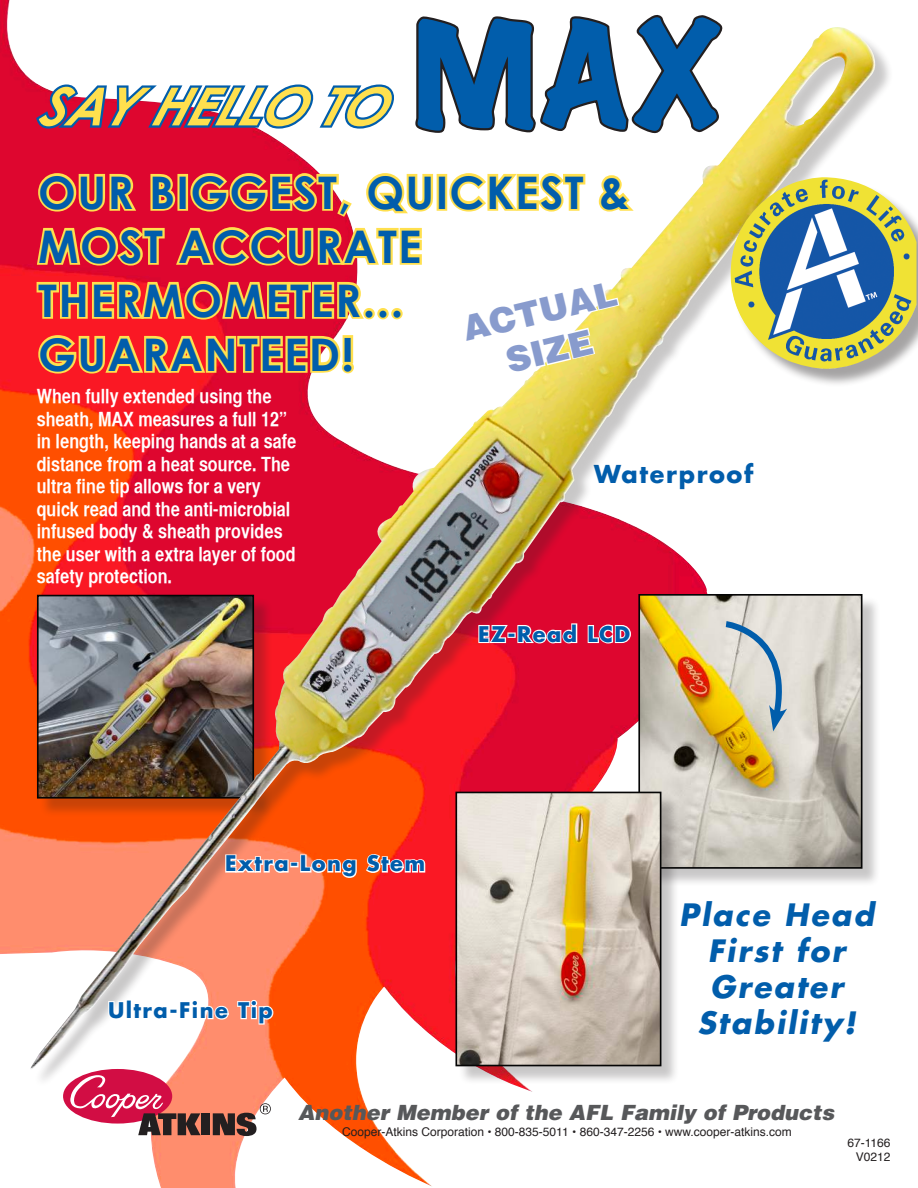
<style>
.page{position:relative;width:918px;height:1188px;background:#fff}
.page>*{position:absolute;margin:0;border:0;box-sizing:border-box;transform-origin:0 0}
.t1{font:expanded 130.5px "Marker Felt";color:#015dab}
.t2{font:italic 700 52.5px "Century Gothic";color:#ffe04e}
.t3{font:700 45px/54px "Century Gothic";letter-spacing:.03em;color:#015dab}
.t4{font:900 34.5px/41.4px "Helvetica";color:#889bcd;text-align:center}
.t5{font:italic 700 30px/36px "Futura";letter-spacing:.07em;color:#015dab;text-align:center}
.t6{font:700 24px "Futura";letter-spacing:.07em;color:#015dab}
.t7{font:italic 900 21px "Helvetica";color:#57585a}
.t8{font:700 21px "Futura";letter-spacing:.07em;color:#015dab}
.t9{font:19.65px/22.5px "Helvetica CY Bold";color:#fff}
.t10{font:12px/14.4px "Helvetica";color:#231f20;text-align:right}
</style>
<div class="page">
<img style="left:0;top:0;width:532px;height:1188px">
<div style="left:63px;top:1069px;width:109px;height:55px;background:#d20d44;border-radius:50%"></div>
<svg style="left:70px;top:1087px;width:130px;height:48px"></svg>
<div style="left:202px;top:1113px;width:8px;height:22px;background:#231f20"></div>
<svg style="left:213px;top:1103px;width:58px;height:33px"></svg>
<div style="left:32px;top:29px;width:861px;height:1058px;background:#231f20;opacity:.25"></div>
<img style="left:30px;top:27px;width:851px;height:1043px">
<div style="left:733px;top:179px;width:185px;height:208px;background:#231f20;opacity:.41"></div>
<img style="left:723px;top:177px;width:193px;height:192px">
<svg style="left:477px;top:624px;width:33px;height:20px"></svg>
<div style="left:507px;top:632px;width:9px;height:6px;border:2px solid #fff"></div>
<svg style="left:516px;top:622px;width:62px;height:23px"></svg>
<svg style="left:587px;top:623px;width:45px;height:22px"></svg>
<svg style="left:224px;top:853px;width:66px;height:21px"></svg>
<div style="left:290px;top:862px;width:8px;height:5px;border:2px solid #fff"></div>
<svg style="left:299px;top:853px;width:59px;height:26px"></svg>
<svg style="left:365px;top:853px;width:61px;height:21px"></svg>
<svg style="left:107px;top:1000px;width:19px;height:21px"></svg>
<svg style="left:132px;top:1002px;width:37px;height:19px"></svg>
<svg style="left:178px;top:1000px;width:52px;height:21px"></svg>
<svg style="left:236px;top:1000px;width:39px;height:26px"></svg>
<svg style="left:464px;top:280px;width:157px;height:93px"></svg>
<svg style="left:34px;top:82px;width:364px;height:50px"></svg>
<svg style="left:412px;top:14px;width:312px;height:122px"></svg>
<h2 class="t2" style="left:37px;top:73px;width:374px">SAYHELLOTO</h2>
<h1 class="t1" style="left:414px;top:-21px;width:309px">MAX</h1>
<h3 class="t3" style="left:38px;top:164px;width:593px">OUR BIGGEST, QUICKEST &amp;<br>MOST ACCURATE<br>THERMOMETER...<br>GUARANTEED!</h3>
<p class="t9" style="left:37px;top:385px;width:261px">When fully extended using the sheath, MAX measures a full 12” in length, keeping hands at a safe distance from a heat source. The ultra fine tip allows for a very quick read and the anti-microbial infused body &amp; sheath provides the user with a extra layer of food safety protection.</p>
<p class="t8" style="left:478px;top:619px;width:154px">EZ-Read LCD</p>
<h3 class="t4" style="left:459px;top:308px;width:159px;rotate:-13deg">ACTUAL<br>SIZE</h3>
<p class="t6" style="left:594px;top:457px;width:161px">Waterproof</p>
<p class="t8" style="left:225px;top:849px;width:202px">Extra-Long Stem</p>
<p class="t8" style="left:108px;top:996px;width:166px">Ultra-Fine Tip</p>
<h3 class="t5" style="left:679px;top:896px;width:196px">Place Head<br>First for<br>Greater<br>Stability!</h3>
<p class="t7" style="left:298px;top:1099px;width:538px">Another Member of the AFL Family of Products</p>
<p class="t10" style="left:342px;top:1125px;width:451px">Cooper-Atkins Corporation • 800-835-5011 • 860-347-2256 • www.cooper-atkins.com</p>
<p class="t10" style="left:848px;top:1135px;width:45px">67-1166<br>V0212</p>
</div>
